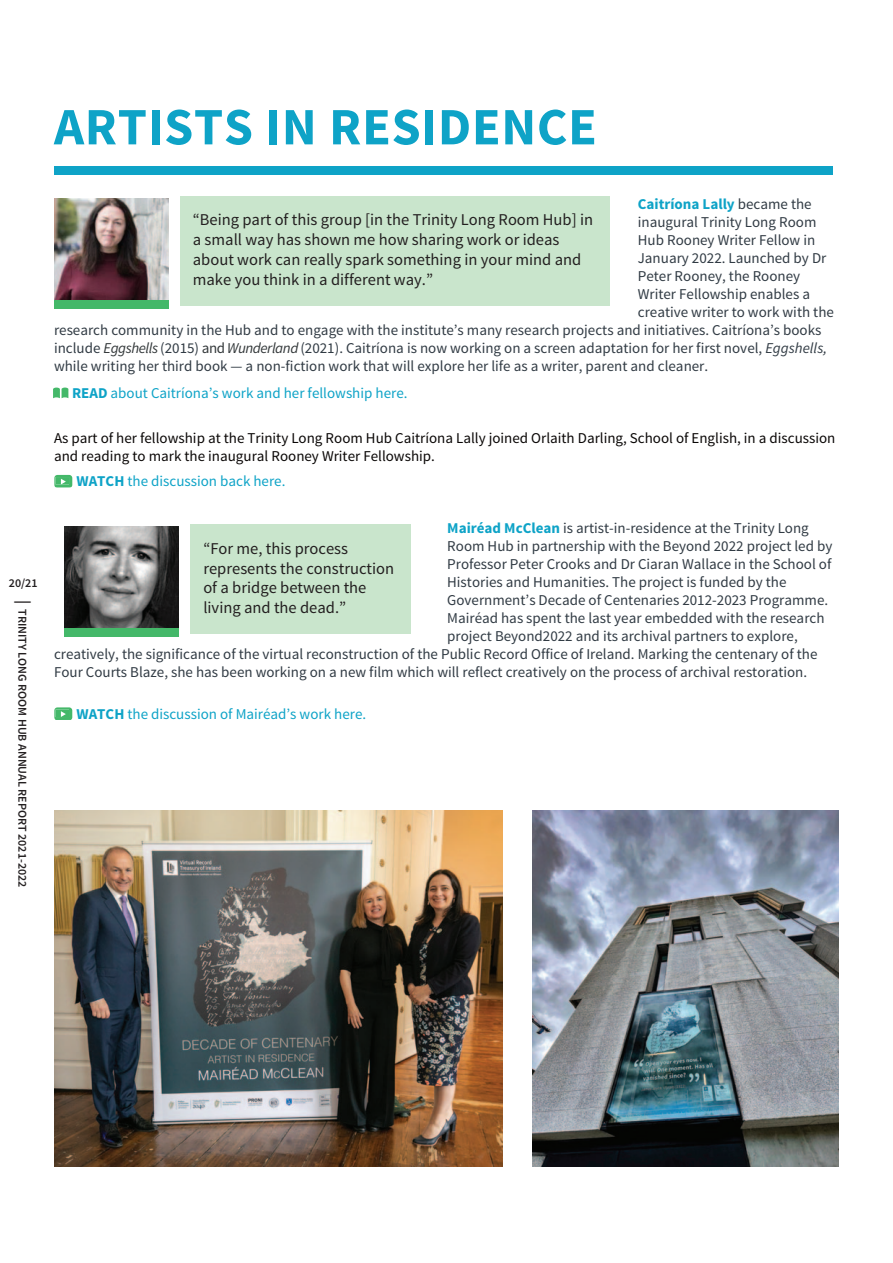
<style>
.page{position:relative;width:893px;height:1263px;background:#fff}
.page>*{position:absolute;margin:0;border:0;box-sizing:border-box;transform-origin:0 0}
.t1{font:700 52.5px "Source Sans Pro";letter-spacing:.015em;color:#0ea3c7}
.t2{font:16.5px/19.8px "Source Sans Pro";color:#231f20}
.t3{font:15px "Source Sans Pro";color:#313b44}
.t4{font:15px/18px "Source Sans Pro";color:#0a0706}
.t5{font:15px "Source Sans Pro";color:#0ea3c7}
.t6{font:700 15px "Source Sans Pro";color:#0ea3c7}
.t7{font:600 12px "Source Sans Pro";color:#231f20}
.s1{font-size:16.5px}
.s2{font-weight:400;color:#313b44}
.s3{font-style:italic;color:#323739}
.s4{color:#323739}
.s5{font-style:italic}
.s6{font-weight:700}
.s7{font-weight:700;color:#0ea3c7}
</style>
<div class="page">
<div style="left:54px;top:166px;width:778px;height:10px;background:#0ea3c7"></div>
<img style="left:64px;top:526px;width:114px;height:102px">
<div style="left:64px;top:628px;width:114px;height:10px;background:#44b869"></div>
<div style="left:190px;top:525px;width:221px;height:109px;background:#c9e5cc"></div>
<img style="left:54px;top:198px;width:114px;height:102px">
<div style="left:54px;top:300px;width:114px;height:9px;background:#44b869"></div>
<div style="left:180px;top:196px;width:429px;height:110px;background:#c9e5cc"></div>
<svg style="left:54px;top:707px;width:18px;height:13px"></svg>
<svg style="left:54px;top:475px;width:18px;height:13px"></svg>
<svg style="left:53px;top:388px;width:15px;height:10px"></svg>
<img style="left:54px;top:810px;width:448px;height:357px">
<img style="left:533px;top:810px;width:305px;height:357px">
<p class="t1" style="left:54px;top:108px;width:544px">ARTISTS IN RESIDENCE</p>
<p class="t7" style="left:9px;top:575px;width:30px">20/21</p>
<p class="t7" style="left:30px;top:600px;width:289px;rotate:90deg"><span class="s1">|</span> TRINITY LONG ROOM HUB ANNUAL REPORT 2021-2022</p>
<p class="t6" style="left:638px;top:199px;width:175px">Caitríona Lally <span class="s2">became the</span></p>
<p class="t3" style="left:638px;top:217px;width:180px">inaugural Trinity Long Room</p>
<p class="t3" style="left:638px;top:235px;width:179px">Hub Rooney Writer Fellow in</p>
<p class="t3" style="left:638px;top:253px;width:190px">January 2022. Launched by Dr</p>
<p class="t3" style="left:638px;top:271px;width:164px">Peter Rooney, the Rooney</p>
<p class="t3" style="left:638px;top:289px;width:174px">Writer Fellowship enables a</p>
<p class="t3" style="left:638px;top:307px;width:197px">creative writer to work with the</p>
<p class="t3" style="left:54px;top:325px;width:769px">research community in the Hub and to engage with the institute’s many research projects and initiatives. Caitríona’s books</p>
<p class="t3" style="left:54px;top:343px;width:774px">include <span class="s3">Eggshells</span> (2015) <span class="s4">and</span> <span class="s3">Wunderland</span> (2021). Caitríona is now working on a screen adaptation for her first novel, <span class="s5">Eggshells,</span></p>
<p class="t3" style="left:54px;top:361px;width:655px">while writing her third book — a non-fiction work that will explore her life as a writer, parent and cleaner.</p>
<p class="t2" style="left:193px;top:211px;width:402px">“Being part of this group [in the Trinity Long Room Hub] in a small way has shown me how sharing work or ideas about work can really spark something in your mind and make you think in a different way.”</p>
<p class="t5" style="left:72px;top:387px;width:337px"><span class="s6">READ</span> about Caitríona’s work and her fellowship here.</p>
<p class="t4" style="left:54px;top:431px;width:783px">As part of her fellowship at the Trinity Long Room Hub Caitríona Lally joined Orlaith Darling, School of English, in a discussion and reading to mark the inaugural Rooney Writer Fellowship.</p>
<p class="t5" style="left:77px;top:476px;width:210px"><span class="s6">WATCH</span> the discussion back here.</p>
<p class="t3" style="left:447px;top:523px;width:363px"><span class="s7">Mairéad McClean</span> is artist-in-residence at the Trinity Long</p>
<p class="t3" style="left:447px;top:541px;width:386px">Room Hub in partnership with the Beyond 2022 project led by</p>
<p class="t3" style="left:447px;top:559px;width:385px">Professor Peter Crooks and Dr Ciaran Wallace in the School of</p>
<p class="t3" style="left:447px;top:577px;width:341px">Histories and Humanities. The project is funded by the</p>
<p class="t3" style="left:447px;top:595px;width:382px">Government’s Decade of Centenaries 2012-2023 Programme.</p>
<p class="t3" style="left:447px;top:613px;width:379px">Mairéad has spent the last year embedded with the research</p>
<p class="t3" style="left:447px;top:631px;width:352px">project Beyond2022 and its archival partners to explore,</p>
<p class="t3" style="left:54px;top:649px;width:765px">creatively, the significance of the virtual reconstruction of the Public Record Office of Ireland. Marking the centenary of the</p>
<p class="t3" style="left:54px;top:667px;width:754px">Four Courts Blaze, she has been working on a new film which will reflect creatively on the process of archival restoration.</p>
<p class="t2" style="left:203px;top:540px;width:192px">“For me, this process represents the construction of a bridge between the living and the dead.”</p>
<p class="t5" style="left:77px;top:708px;width:291px"><span class="s6">WATCH</span> the discussion of Mairéad’s work here.</p>
</div>
